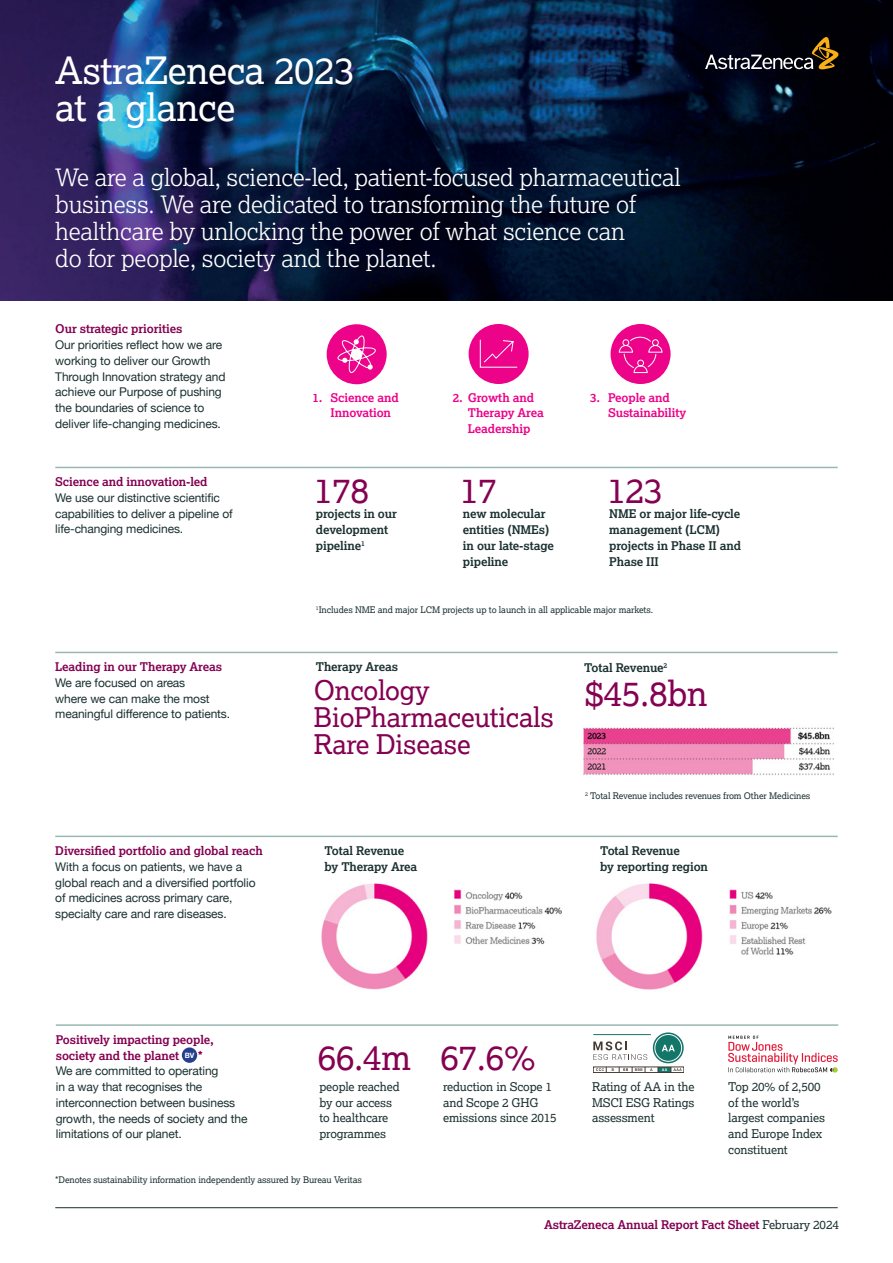
<style>
.page{position:relative;width:893px;height:1263px;background:#fff}
.page>*{position:absolute;margin:0;border:0;box-sizing:border-box;transform-origin:0 0}
.t1{font:37.5px/37.5px "Lexia";letter-spacing:-.01em;color:#fff}
.t2{font:34.5px "Lexia";letter-spacing:-.01em;color:#850152}
.t3{font:27px "Lexia";letter-spacing:-.01em;color:#850152}
.t4{font:300 24px/27px "Lexia";letter-spacing:-.01em;color:#fff}
.t5{font:12px/15.8px "Helvetica Neue";letter-spacing:-.01em;color:#1b3030}
.t6{font:700 12px/15.8px "Lexia";letter-spacing:-.01em;color:#1b3030}
.t7{font:12px/15.8px "Lexia";letter-spacing:-.01em;color:#1b3030}
.t8{font:700 12px/15.8px "Lexia";letter-spacing:-.01em;color:#850152}
.t9{font:700 12px/15.8px "Lexia";letter-spacing:-.01em;color:#ed028a}
.t10{font:9px "Lexia";letter-spacing:-.01em;color:#1b3030}
.t11{font:700 7.35px "Helvetica Neue";color:#fff}
.s1{font-weight:400;color:#1b3030}
</style>
<div class="page">
<img style="left:0;top:0;width:893px;height:300px">
<hr style="left:55px;top:467px;width:783px;height:1px;background:#9bb7b3">
<hr style="left:55px;top:652px;width:783px;height:1px;background:#9bb7b3">
<hr style="left:55px;top:836px;width:783px;height:1px;background:#9bb7b3">
<div style="left:327px;top:324px;width:60px;height:60px;background:#ed028a;border-radius:50%"></div>
<svg style="left:337px;top:335px;width:39px;height:38px"></svg>
<div style="left:469px;top:324px;width:60px;height:60px;background:#ed028a;border-radius:50%"></div>
<svg style="left:479px;top:339px;width:39px;height:29px"></svg>
<div style="left:611px;top:324px;width:60px;height:60px;background:#ed028a;border-radius:50%"></div>
<svg style="left:618px;top:336px;width:45px;height:38px"></svg>
<img style="left:583px;top:727px;width:251px;height:48px">
<img style="left:596px;top:883px;width:236px;height:107px">
<img style="left:321px;top:883px;width:241px;height:107px">
<hr style="left:56px;top:1024px;width:782px;height:2px;background:#9bb7b3">
<div style="left:182px;top:1047px;width:15px;height:16px;background:#253f8e;border-radius:50%"></div>
<svg style="left:593px;top:1041px;width:54px;height:19px"></svg>
<hr style="left:593px;top:1034px;width:58px;height:1px;background:#147569">
<svg style="left:653px;top:1032px;width:31px;height:31px"></svg>
<div style="left:655px;top:1034px;width:27px;height:27px;border:1px solid #fff;border-radius:50%"></div>
<svg style="left:662px;top:1045px;width:13px;height:6px"></svg>
<div style="left:593px;top:1067px;width:91px;height:5px;border:1px solid #473a32"></div>
<svg style="left:596px;top:1067px;width:86px;height:5px"></svg>
<svg style="left:728px;top:1036px;width:110px;height:36px"></svg>
<hr style="left:55px;top:1207px;width:783px;height:1px;background:#1b3030">
<svg style="left:705px;top:37px;width:136px;height:33px"></svg>
<p class="t1" style="left:55px;top:50px;width:301px">AstraZeneca 2023 at a glance</p>
<p class="t4" style="left:55px;top:163px;width:627px">We are a global, science-led, patient-focused pharmaceutical business. We are dedicated to transforming the future of healthcare by unlocking the power of what science can</p>
<p class="t4" style="left:55px;top:244px;width:383px">do for people, society and the planet.</p>
<p class="t8" style="left:55px;top:321px;width:129px">Our strategic priorities</p>
<p class="t5" style="left:55px;top:338px;width:172px">Our priorities reflect how we are working to deliver our Growth<br>Through Innovation strategy and achieve our Purpose of pushing the boundaries of science to deliver life-changing medicines.</p>
<p class="t8" style="left:55px;top:474px;width:154px">Science and innovation-led</p>
<p class="t5" style="left:55px;top:490px;width:179px">We use our distinctive scientific capabilities to deliver a pipeline of life-changing medicines.</p>
<p class="t8" style="left:55px;top:659px;width:168px">Leading in our Therapy Areas</p>
<p class="t5" style="left:55px;top:675px;width:176px">We are focused on areas<br>where we can make the most meaningful difference to patients.</p>
<p class="t8" style="left:55px;top:842px;width:209px">Diversified portfolio and global reach</p>
<p class="t5" style="left:55px;top:859px;width:202px">With a focus on patients, we have a global reach and a diversified portfolio of medicines across primary care, specialty care and rare diseases.</p>
<p class="t9" style="left:331px;top:389px;width:70px;text-indent:-18px">1. Science and<br>Innovation</p>
<p class="t2" style="left:314px;top:469px;width:57px">178</p>
<p class="t6" style="left:316px;top:506px;width:83px">projects in our development pipeline<sup>1</sup></p>
<p class="t9" style="left:468px;top:389px;width:77px;text-indent:-15px">2. Growth and<br>Therapy Area<br>Leadership</p>
<p class="t9" style="left:608px;top:389px;width:80px;text-indent:-18px">3. People and<br>Sustainability</p>
<p class="t2" style="left:460px;top:469px;width:39px">17</p>
<p class="t6" style="left:463px;top:506px;width:92px">new molecular entities (NMEs) in our late-stage pipeline</p>
<p class="t2" style="left:607px;top:469px;width:57px">123</p>
<p class="t6" style="left:609px;top:506px;width:133px">NME or major life-cycle management (LCM) projects in Phase II and<br>Phase III</p>
<p class="t10" style="left:316px;top:604px;width:339px"><sup>1</sup>Includes NME and major LCM projects up to launch in all applicable major markets.</p>
<p class="t6" style="left:316px;top:659px;width:84px">Therapy Areas</p>
<p class="t3" style="left:314px;top:673px;width:117px">Oncology</p>
<p class="t3" style="left:314px;top:700px;width:242px">BioPharmaceuticals</p>
<p class="t3" style="left:314px;top:727px;width:158px">Rare Disease</p>
<p class="t6" style="left:584px;top:659px;width:85px">Total Revenue<sup>2</sup></p>
<p class="t2" style="left:585px;top:671px;width:124px">$45.8bn</p>
<p class="t10" style="left:585px;top:790px;width:227px"><sup>2</sup> Total Revenue includes revenues from Other Medicines</p>
<p class="t6" style="left:325px;top:842px;width:94px">Total Revenue by Therapy Area</p>
<p class="t6" style="left:600px;top:842px;width:109px">Total Revenue<br>by reporting region</p>
<p class="t8" style="left:56px;top:1031px;width:160px">Positively impacting people, society and the planet</p>
<p class="t11" style="left:185px;top:1049px;width:11px">BV</p>
<p class="t2" style="left:317px;top:1036px;width:95px">66.4m</p>
<p class="t7" style="left:319px;top:1078px;width:82px">people reached by our access to healthcare programmes</p>
<p class="t8" style="left:198px;top:1047px;width:7px">*</p>
<p class="t5" style="left:56px;top:1064px;width:193px">We are committed to operating<br>in a way that recognises the interconnection between business growth, the needs of society and the limitations of our planet.</p>
<p class="t10" style="left:55px;top:1174px;width:308px">*Denotes sustainability information independently assured by Bureau Veritas</p>
<p class="t2" style="left:440px;top:1036px;width:97px">67.6%</p>
<p class="t7" style="left:443px;top:1078px;width:115px">reduction in Scope 1 and Scope 2 GHG emissions since 2015</p>
<p class="t7" style="left:592px;top:1078px;width:104px;text-align:justify">Rating of AA in the MSCI ESG Ratings assessment</p>
<p class="t7" style="left:728px;top:1078px;width:98px">Top 20% of 2,500 of the world’s largest companies and Europe Index constituent</p>
<p class="t8" style="left:544px;top:1217px;width:296px">AstraZeneca Annual Report Fact Sheet <span class="s1">February 2024</span></p>
</div>
